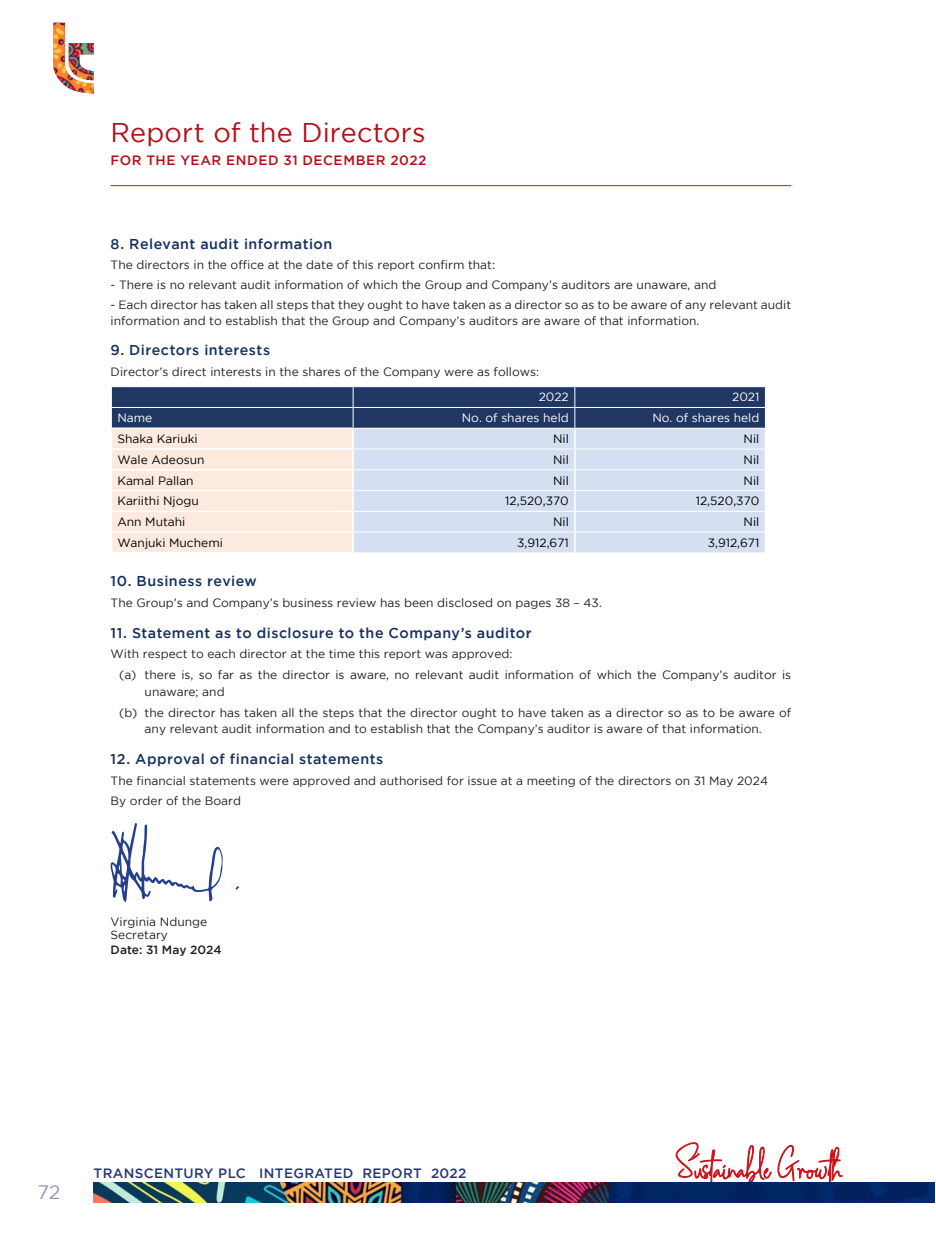
<style>
.page{position:relative;width:936px;height:1234px;background:#fff}
.page>*{position:absolute;margin:0;border:0;box-sizing:border-box;transform-origin:0 0}
.t1{font:27px "Gotham";letter-spacing:.01em;color:#b50e1a}
.t2{font:19.5px "Gotham";color:#9896b7}
.t3{font:500 14.25px "Gotham";letter-spacing:.035em;color:#16305f}
.t4{font:500 13.5px "Gotham";letter-spacing:.025em;color:#233976}
.t5{font:500 13.5px "Gotham";letter-spacing:.045em;color:#b50e1a}
.t6{font:12px/16.5px "Gotham";color:#231f20}
.t7{font:12px "Gotham";color:#000}
.t8{font:12px "Gotham";color:#fff}
.t9{font:500 12px "Gotham";color:#231f20}
</style>
<div class="page">
<svg style="left:111px;top:386px;width:655px;height:166px;background:#b5baca"></svg>
<hr style="left:764px;top:532px;width:2px;height:20px;background:#fff">
<hr style="left:354px;top:448px;width:221px;height:1px;background:#fff">
<hr style="left:575px;top:448px;width:189px;height:1px;background:#fff">
<hr style="left:354px;top:469px;width:221px;height:1px;background:#fff">
<hr style="left:575px;top:469px;width:189px;height:1px;background:#fff">
<hr style="left:354px;top:490px;width:221px;height:1px;background:#fff">
<hr style="left:575px;top:490px;width:189px;height:1px;background:#fff">
<hr style="left:354px;top:511px;width:221px;height:1px;background:#fff">
<hr style="left:575px;top:511px;width:189px;height:1px;background:#fff">
<hr style="left:354px;top:531px;width:221px;height:1px;background:#fff">
<hr style="left:575px;top:531px;width:189px;height:1px;background:#fff">
<hr style="left:111px;top:185px;width:680px;height:1px;background:#d3302f">
<svg style="left:110px;top:823px;width:113px;height:79px"></svg>
<svg style="left:675px;top:1142px;width:167px;height:40px"></svg>
<img style="left:53px;top:23px;width:41px;height:71px">
<img style="left:94px;top:1182px;width:840px;height:19px">
<p class="t1" style="left:111px;top:117px;width:316px">Report of the Directors</p>
<p class="t5" style="left:111px;top:153px;width:317px">FOR THE YEAR ENDED 31 DECEMBER 2022</p>
<p class="t3" style="left:111px;top:235px;width:223px">8. Relevant audit information</p>
<p class="t6" style="left:111px;top:256px;width:386px">The directors in the office at the date of this report confirm that:</p>
<p class="t6" style="left:111px;top:276px;width:607px">- There is no relevant audit information of which the Group and Company’s auditors are unaware, and</p>
<p class="t6" style="left:111px;top:296px;width:682px;line-height:15.8px">- Each director has taken all steps that they ought to have taken as a director so as to be aware of any relevant audit information and to establish that the Group and Company’s auditors are aware of that information.</p>
<p class="t3" style="left:111px;top:342px;width:161px">9. Directors interests</p>
<p class="t6" style="left:111px;top:363px;width:430px">Director’s direct interests in the shares of the Company were as follows:</p>
<p class="t8" style="left:538px;top:390px;width:32px">2022</p>
<p class="t8" style="left:732px;top:390px;width:29px">2021</p>
<p class="t8" style="left:117px;top:411px;width:36px">Name</p>
<p class="t8" style="left:462px;top:411px;width:109px">No. of shares held</p>
<p class="t8" style="left:652px;top:411px;width:109px">No. of shares held</p>
<p class="t7" style="left:117px;top:432px;width:82px">Shaka Kariuki</p>
<p class="t7" style="left:553px;top:432px;width:17px">Nil</p>
<p class="t7" style="left:743px;top:432px;width:17px">Nil</p>
<p class="t7" style="left:117px;top:453px;width:89px">Wale Adeosun</p>
<p class="t7" style="left:553px;top:453px;width:17px">Nil</p>
<p class="t7" style="left:743px;top:453px;width:17px">Nil</p>
<p class="t7" style="left:117px;top:473px;width:78px">Kamal Pallan</p>
<p class="t7" style="left:553px;top:473px;width:17px">Nil</p>
<p class="t7" style="left:743px;top:473px;width:17px">Nil</p>
<p class="t7" style="left:117px;top:494px;width:83px">Kariithi Njogu</p>
<p class="t7" style="left:505px;top:494px;width:65px">12,520,370</p>
<p class="t7" style="left:695px;top:494px;width:65px">12,520,370</p>
<p class="t7" style="left:117px;top:515px;width:70px">Ann Mutahi</p>
<p class="t7" style="left:553px;top:515px;width:17px">Nil</p>
<p class="t7" style="left:743px;top:515px;width:17px">Nil</p>
<p class="t7" style="left:117px;top:536px;width:107px">Wanjuki Muchemi</p>
<p class="t7" style="left:517px;top:536px;width:53px">3,912,671</p>
<p class="t7" style="left:707px;top:536px;width:53px">3,912,671</p>
<p class="t3" style="left:111px;top:573px;width:148px">10. Business review</p>
<p class="t6" style="left:111px;top:594px;width:493px">The Group’s and Company’s business review has been disclosed on pages 38 – 43.</p>
<p class="t3" style="left:111px;top:624px;width:422px">11. Statement as to disclosure to the Company’s auditor</p>
<p class="t6" style="left:111px;top:645px;width:403px">With respect to each director at the time this report was approved:</p>
<p class="t6" style="left:145px;top:666px;width:648px;text-indent:-26px">(a) there is, so far as the director is aware, no relevant audit information of which the Company’s auditor is unaware; and</p>
<p class="t6" style="left:119px;top:703px;width:673px;text-align:center">(b) the director has taken all the steps that the director ought to have taken as a director so as to be aware of any relevant audit information and to establish that the Company’s auditor is aware of that information.</p>
<p class="t3" style="left:111px;top:750px;width:274px">12. Approval of financial statements</p>
<p class="t6" style="left:111px;top:771px;width:659px">The financial statements were approved and authorised for issue at a meeting of the directors on 31 May 2024</p>
<p class="t6" style="left:111px;top:792px;width:132px">By order of the Board</p>
<p class="t6" style="left:111px;top:913px;width:98px">Virginia Ndunge</p>
<p class="t6" style="left:111px;top:926px;width:59px">Secretary</p>
<p class="t9" style="left:111px;top:942px;width:113px">Date: 31 May 2024</p>
<h2 class="t2" style="left:37px;top:1180px;width:25px">72</h2>
<p class="t4" style="left:94px;top:1165px;width:374px">TRANSCENTURY PLC INTEGRATED REPORT 2022</p>
</div>
